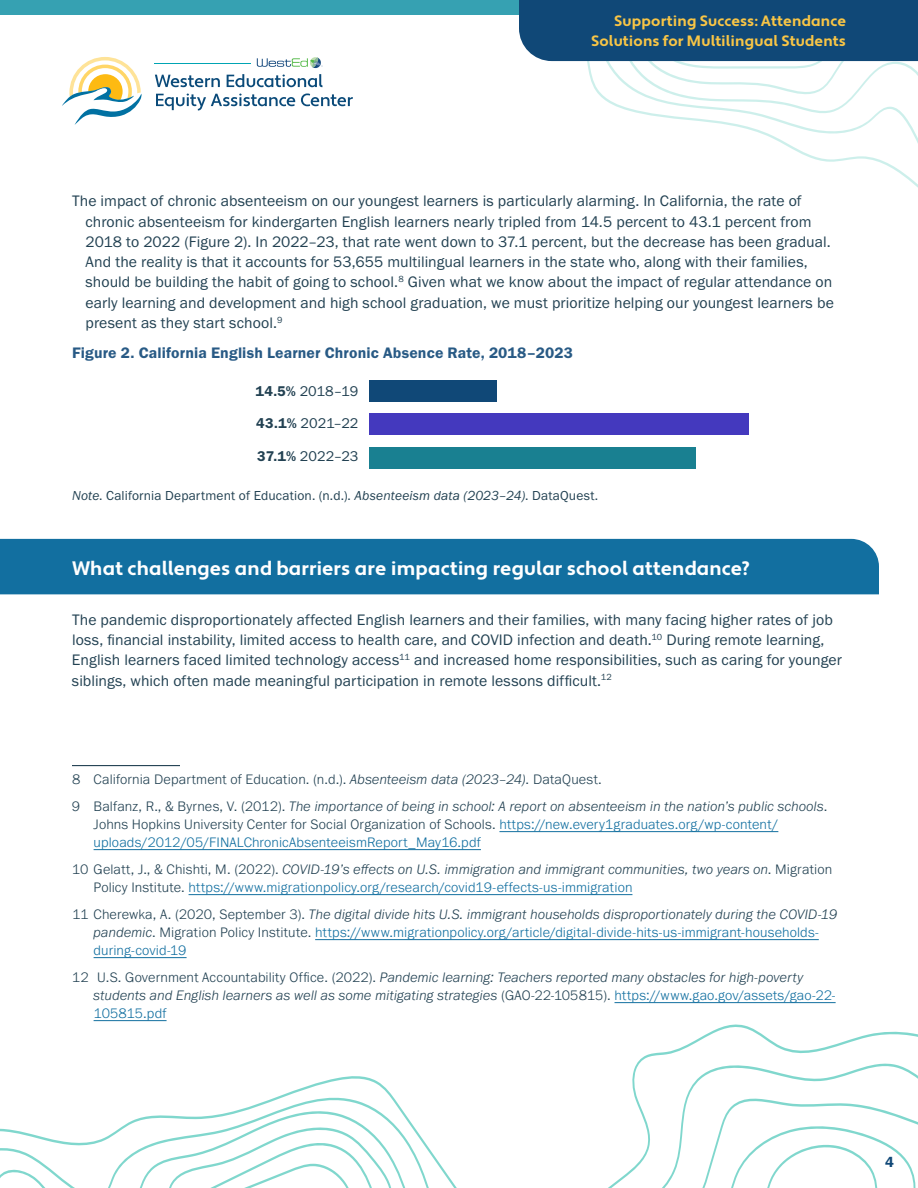
<style>
.page{position:relative;width:918px;height:1188px;background:#fff}
.page>*{position:absolute;margin:0;border:0;box-sizing:border-box;transform-origin:0 0}
.t1{font:700 19.5px "Apertura";letter-spacing:.005em;color:#fff}
.t2{font:15.75px/20.2px "Franklin Gothic URW Boo";letter-spacing:.005em;color:#224152}
.t3{font:15.75px "Franklin Gothic URW Dem";letter-spacing:.01em;color:#285a85}
.t4{font:700 15px/19.5px "Apertura";letter-spacing:.01em;color:#f8c546;text-align:right}
.t5{font:15px "Franklin Gothic URW Dem";color:#104877}
.t6{font:14.7px "Franklin Gothic URW Boo";color:#224152}
.t7{font:300 14.25px/18px "Franklin Gothic URW";letter-spacing:.01em;color:#126fa0}
.t8{font:italic 300 14.25px/18px "Franklin Gothic URW";letter-spacing:.005em;color:#224152}
.t9{font:13.5px "Franklin Gothic URW Boo";letter-spacing:.01em;color:#224152}
.s1{font-family:"Franklin Gothic URW Dem"}
.s2{font-family:"Franklin Gothic URW Boo Ita"}
.s3{font-style:normal}
.s4{color:#224152}
.s5{font-style:italic;color:#224152}
.s6{font-style:normal;color:#126fa0}
</style>
<div class="page">
<svg style="left:638px;top:1024px;width:280px;height:38px"></svg>
<svg style="left:242px;top:1062px;width:676px;height:126px"></svg>
<svg style="left:550px;top:1095px;width:368px;height:93px"></svg>
<svg style="left:0;top:1109px;width:452px;height:79px"></svg>
<svg style="left:614px;top:97px;width:304px;height:76px"></svg>
<div style="left:0;top:0;width:918px;height:15px;background:#36a1b2"></div>
<svg style="left:257px;top:57px;width:66px;height:11px"></svg>
<svg style="left:155px;top:75px;width:65px;height:12px"></svg>
<svg style="left:227px;top:74px;width:96px;height:13px"></svg>
<svg style="left:156px;top:94px;width:139px;height:16px"></svg>
<svg style="left:301px;top:94px;width:52px;height:12px"></svg>
<svg style="left:62px;top:57px;width:80px;height:68px"></svg>
<hr style="left:155px;top:63px;width:96px;height:1px;background:#00a4b3">
<svg style="left:519px;top:0;width:399px;height:97px"></svg>
<div style="left:0;top:539px;width:879px;height:55px;background:#126fa0"></div>
<div style="left:369px;top:447px;width:327px;height:21px;background:#198091"></div>
<div style="left:369px;top:414px;width:379px;height:21px;background:#4439be"></div>
<div style="left:369px;top:380px;width:127px;height:22px;background:#104877"></div>
<hr style="left:72px;top:765px;width:108px;height:1px;background:#0a2c3f">
<hr style="left:499px;top:831px;width:279px;height:1px;background:#126fa0">
<hr style="left:94px;top:849px;width:387px;height:1px;background:#126fa0">
<hr style="left:189px;top:894px;width:443px;height:1px;background:#126fa0">
<hr style="left:315px;top:939px;width:504px;height:1px;background:#126fa0">
<hr style="left:94px;top:957px;width:93px;height:1px;background:#126fa0">
<hr style="left:615px;top:1002px;width:221px;height:1px;background:#126fa0">
<hr style="left:94px;top:1020px;width:73px;height:1px;background:#126fa0">
<p class="t4" style="left:591px;top:12px;width:256px">Supporting Success: Attendance<br>Solutions for Multilingual Students</p>
<p class="t2" style="left:86px;top:191px;width:750px;text-indent:-14px">The impact of chronic absenteeism on our youngest learners is particularly alarming. In California, the rate of chronic absenteeism for kindergarten English learners nearly tripled from 14.5 percent to 43.1 percent from 2018 to 2022 (Figure 2). In 2022–23, that rate went down to 37.1 percent, but the decrease has been gradual.<br>And the reality is that it accounts for 53,655 multilingual learners in the state who, along with their families, should be building the habit of going to school.<sup>8</sup> Given what we know about the impact of regular attendance on early learning and development and high school graduation, we must prioritize helping our youngest learners be present as they start school.<sup>9</sup></p>
<p class="t3" style="left:72px;top:343px;width:503px">Figure 2. California English Learner Chronic Absence Rate, 2018–2023</p>
<p class="t6" style="left:256px;top:382px;width:105px"><span class="s1">14.5%</span> 2018–19</p>
<p class="t6" style="left:256px;top:414px;width:104px"><span class="s1">43.1%</span> 2021–22</p>
<p class="t6" style="left:257px;top:447px;width:103px"><span class="s1">37.1%</span> 2022–23</p>
<p class="t9" style="left:72px;top:488px;width:528px"><span class="s2">Note</span>. California Department of Education. (n.d.). <span class="s2">Absenteeism data (2023–24)</span>. DataQuest.</p>
<h2 class="t1" style="left:72px;top:556px;width:680px">What challenges and barriers are impacting regular school attendance?</h2>
<p class="t2" style="left:72px;top:609px;width:771px">The pandemic disproportionately affected English learners and their families, with many facing higher rates of job loss, financial instability, limited access to health care, and COVID infection and death.<sup>10</sup> During remote learning, English learners faced limited technology access<sup>11</sup> and increased home responsibilities, such as caring for younger siblings, which often made meaningful participation in remote lessons difficult.<sup>12</sup></p>
<p class="t8" style="left:72px;top:765px;width:757px;line-height:27px"><span class="s3">8 California Department of Education. (n.d.).</span> Absenteeism data (2023–24)<span class="s3">. DataQuest.<br>9 Balfanz, R., &amp; Byrnes, V. (2012).</span> The importance of being in school: A report on absenteeism in the nation’s public schools<span class="s3">.</span></p>
<p class="t7" style="left:94px;top:815px;width:686px"><span class="s4">Johns Hopkins University Center for Social Organization of Schools.</span> https://new.every1graduates.org/wp-content/ uploads/2012/05/FINALChronicAbsenteeismReport_May16.pdf</p>
<p class="t7" style="left:94px;top:860px;width:740px;text-indent:-22px"><span class="s4">10 Gelatt, J., &amp; Chishti, M. (2022).</span> <span class="s5">COVID-19’s effects on U.S. immigration and immigrant communities, two years on</span><span class="s4">. Migration<br>Policy Institute.</span> https://www.migrationpolicy.org/research/covid19-effects-us-immigration</p>
<p class="t7" style="left:94px;top:905px;width:745px;text-indent:-22px"><span class="s4">11 Cherewka, A. (2020, September 3).</span> <span class="s5">The digital divide hits U.S. immigrant households disproportionately during the COVID-19 pandemic</span><span class="s4">. Migration Policy Institute.</span> https://www.migrationpolicy.org/article/digital-divide-hits-us-immigrant-households&shy;during-covid-19</p>
<p class="t8" style="left:94px;top:968px;width:744px;text-indent:-22px"><span class="s3">12 U.S. Government Accountability Office. (2022).</span> Pandemic learning: Teachers reported many obstacles for high-poverty students and English learners as well as some mitigating strategies <span class="s3">(GAO-22-105815).</span> <span class="s6">https://www.gao.gov/assets/gao-22-<br>105815.pdf</span></p>
<p class="t5" style="left:885px;top:1152px;width:10px">4</p>
</div>
